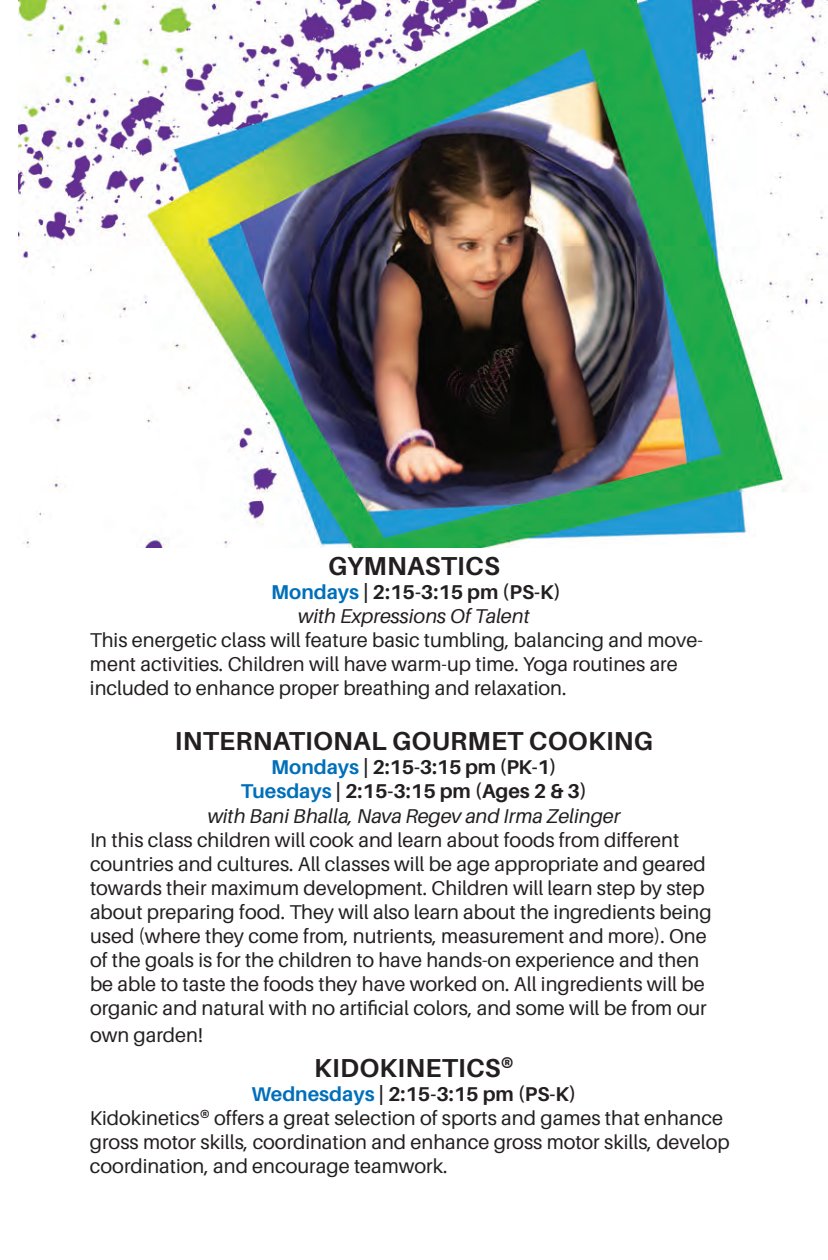
<style>
.page{position:relative;width:828px;height:1260px;background:#fff}
.page>*{position:absolute;margin:0;border:0;box-sizing:border-box;transform-origin:0 0}
.t1{font:700 26px "Aileron";letter-spacing:.01em;color:#231f20}
.t2{font:20px/24px "Aileron";color:#231f20}
.t3{font:700 20px "Aileron";color:#231f20}
.t4{font:italic 20px "Aileron";color:#231f20}
.s1{color:#006fba}
</style>
<div class="page">
<img style="left:18px;top:0;width:810px;height:548px">
<p class="t1" style="left:328px;top:552px;width:173px">GYMNASTICS</p>
<p class="t3" style="left:271px;top:581px;width:291px"><span class="s1">Mondays</span> | 2:15-3:15 pm (PS-K)</p>
<p class="t4" style="left:298px;top:605px;width:233px">with Expressions Of Talent</p>
<p class="t2" style="left:90px;top:628px;width:614px">This energetic class will feature basic tumbling, balancing and move&shy;ment activities. Children will have warm-up time. Yoga routines are included to enhance proper breathing and relaxation.</p>
<p class="t1" style="left:175px;top:727px;width:480px">INTERNATIONAL GOURMET COOKING</p>
<p class="t3" style="left:271px;top:756px;width:287px"><span class="s1">Mondays</span> | 2:15-3:15 pm (PK-1)</p>
<p class="t3" style="left:241px;top:780px;width:348px"><span class="s1">Tuesdays</span> | 2:15-3:15 pm (Ages 2 &amp; 3)</p>
<p class="t4" style="left:208px;top:805px;width:414px">with Bani Bhalla, Nava Regev and Irma Zelinger</p>
<p class="t2" style="left:90px;top:828px;width:623px">In this class children will cook and learn about foods from different countries and cultures. All classes will be age appropriate and geared towards their maximum development. Children will learn step by step about preparing food. They will also learn about the ingredients being used (where they come from, nutrients, measurement and more). One of the goals is for the children to have hands-on experience and then be able to taste the foods they have worked on. All ingredients will be organic and natural with no artificial colors, and some will be from our</p>
<p class="t2" style="left:90px;top:1023px;width:114px">own garden!</p>
<p class="t1" style="left:314px;top:1053px;width:201px">KIDOKINETICS®</p>
<p class="t3" style="left:252px;top:1083px;width:326px"><span class="s1">Wednesdays</span> | 2:15-3:15 pm (PS-K)</p>
<p class="t2" style="left:90px;top:1106px;width:641px">Kidokinetics® offers a great selection of sports and games that enhance gross motor skills, coordination and enhance gross motor skills, develop coordination, and encourage teamwork.</p>
</div>
